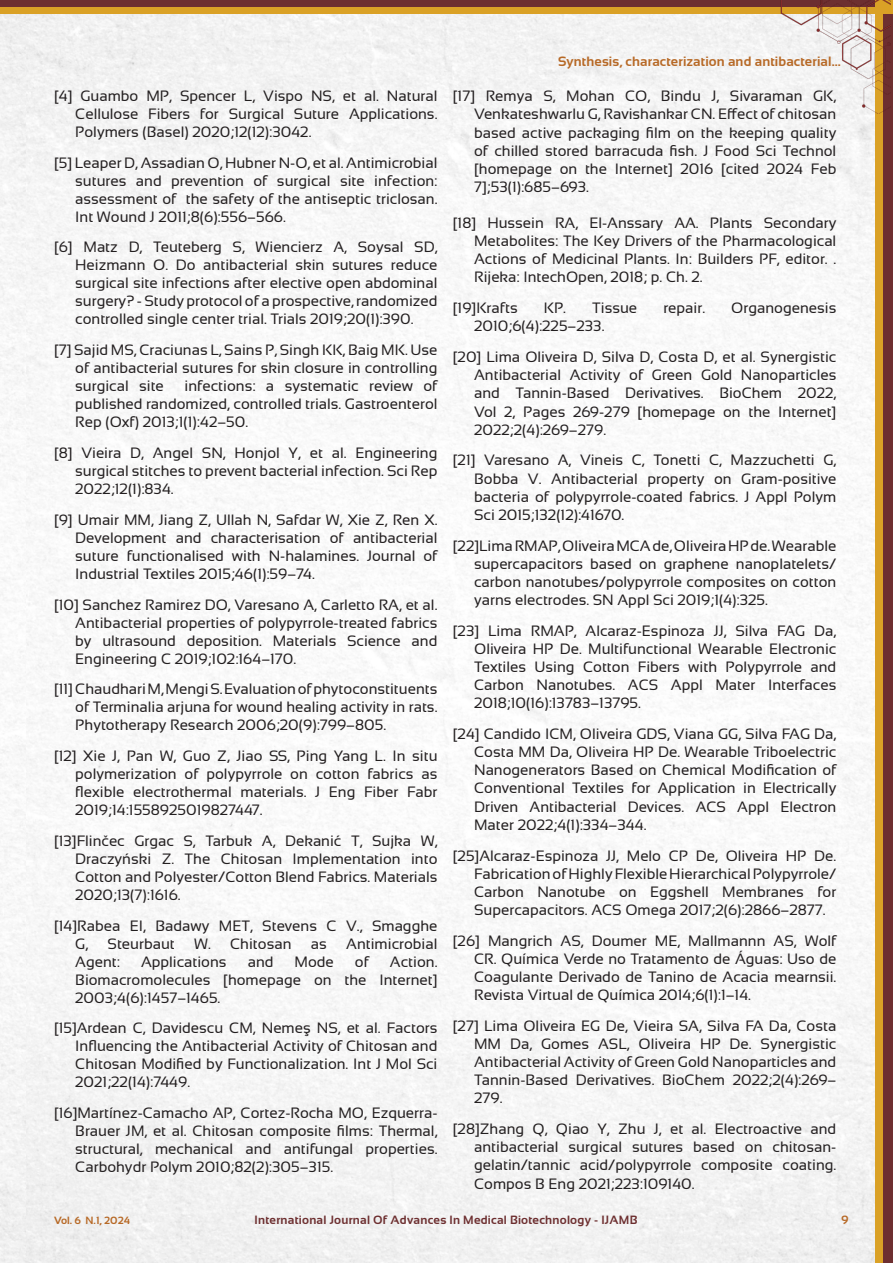
<style>
.page{position:relative;width:893px;height:1263px;background:#fff}
.page>*{position:absolute;margin:0;border:0;box-sizing:border-box;transform-origin:0 0}
.t1{font:15px/18.1px "Sansation";color:#231f20;text-align:justify}
.t2{font:700 13.5px "Sansation";letter-spacing:.01em;color:#b76926}
.t3{font:700 12px "Sansation";letter-spacing:.02em;color:#6d2f30}
.t4{font:700 12px "Sansation";color:#b76926}
.t5{font:700 10.5px "Sansation";color:#b76926}
</style>
<div class="page">
<img style="left:16px;top:14px;width:860px;height:1249px">
<div style="left:882px;top:0;width:11px;height:1263px;background:#6d2f30"></div>
<div style="left:876px;top:0;width:7px;height:1263px;background:#daa126"></div>
<div style="left:0;top:0;width:890px;height:9px;background:#6d2f30"></div>
<div style="left:0;top:7px;width:893px;height:7px;background:#daa126"></div>
<div style="left:876px;top:0;width:17px;height:8px;background:#daa126"></div>
<img style="left:725px;top:0;width:166px;height:114px">
<p class="t1" style="left:75px;top:87px;width:364px;text-indent:-21px">[4] Guambo MP, Spencer L, Vispo NS, et al. Natural Cellulose Fibers for Surgical Suture Applications.<br>Polymers (Basel) 2020;12(12):3042.</p>
<p class="t1" style="left:75px;top:153px;width:364px;text-indent:-21px">[5] Leaper D, Assadian O, Hubner N-O, et al. Antimicrobial sutures and prevention of surgical site infection: assessment of the safety of the antiseptic triclosan.<br>Int Wound J 2011;8(6):556–566.</p>
<p class="t1" style="left:75px;top:238px;width:364px;text-indent:-21px">[6] Matz D, Teuteberg S, Wiencierz A, Soysal SD, Heizmann O. Do antibacterial skin sutures reduce surgical site infections after elective open abdominal surgery? - Study protocol of a prospective, randomized controlled single center trial. Trials 2019;20(1):390.</p>
<p class="t1" style="left:75px;top:341px;width:364px;text-indent:-21px">[7] Sajid MS, Craciunas L, Sains P, Singh KK, Baig MK. Use of antibacterial sutures for skin closure in controlling surgical site</p>
<p class="t1" style="left:75px;top:377px;width:364px;text-indent:109px">infections: a systematic review of published randomized, controlled trials. Gastroenterol Rep (Oxf) 2013;1(1):42–50.</p>
<p class="t1" style="left:75px;top:444px;width:364px;text-indent:-21px">[8] Vieira D, Angel SN, Honjol Y, et al. Engineering surgical stitches to prevent bacterial infection. Sci Rep 2022;12(1):834.</p>
<p class="t1" style="left:75px;top:511px;width:364px;text-indent:-21px">[9] Umair MM, Jiang Z, Ullah N, Safdar W, Xie Z, Ren X.<br>Development and characterisation of antibacterial suture functionalised with N-halamines. Journal of Industrial Textiles 2015;46(1):59–74.</p>
<p class="t1" style="left:75px;top:595px;width:364px;text-indent:-21px">[10] Sanchez Ramirez DO, Varesano A, Carletto RA, et al.<br>Antibacterial properties of polypyrrole-treated fabrics by ultrasound deposition. Materials Science and Engineering C 2019;102:164–170.</p>
<p class="t1" style="left:75px;top:680px;width:364px;text-indent:-21px">[11]Chaudhari M, Mengi S. Evaluation of phytoconstituents of Terminalia arjuna for wound healing activity in rats.<br>Phytotherapy Research 2006;20(9):799–805.</p>
<p class="t1" style="left:75px;top:747px;width:364px;text-indent:-21px">[12] Xie J, Pan W, Guo Z, Jiao SS, Ping Yang L. In situ polymerization of polypyrrole on cotton fabrics as flexible electrothermal materials. J Eng Fiber Fabr 2019;14:1558925019827447.</p>
<p class="t1" style="left:75px;top:832px;width:364px;text-indent:-21px">[13]Flinčec Grgac S, Tarbuk A, Dekanić T, Sujka W, Draczyński Z. The Chitosan Implementation into Cotton and Polyester/Cotton Blend Fabrics. Materials 2020;13(7):1616.</p>
<p class="t1" style="left:75px;top:916px;width:364px;text-indent:-21px">[14]Rabea EI, Badawy MET, Stevens C V., Smagghe<br>G,</p>
<p class="t1" style="left:108px;top:934px;width:69px">Steurbaut</p>
<p class="t1" style="left:194px;top:934px;width:99px">W. Chitosan</p>
<p class="t1" style="left:311px;top:934px;width:18px">as</p>
<p class="t1" style="left:346px;top:934px;width:93px">Antimicrobial</p>
<p class="t1" style="left:75px;top:952px;width:46px">Agent:</p>
<p class="t1" style="left:141px;top:952px;width:87px">Applications</p>
<p class="t1" style="left:248px;top:952px;width:27px">and</p>
<p class="t1" style="left:295px;top:952px;width:41px">Mode</p>
<p class="t1" style="left:355px;top:952px;width:15px">of</p>
<p class="t1" style="left:75px;top:952px;width:364px;text-indent:315px">Action.<br>Biomacromolecules [homepage on the Internet] 2003;4(6):1457–1465.</p>
<p class="t1" style="left:75px;top:1019px;width:364px;text-indent:-21px">[15]Ardean C, Davidescu CM, Nemeş NS, et al. Factors Influencing the Antibacterial Activity of Chitosan and Chitosan Modified by Functionalization. Int J Mol Sci 2021;22(14):7449.</p>
<p class="t1" style="left:75px;top:1104px;width:364px;text-indent:-21px">[16]Martínez-Camacho AP, Cortez-Rocha MO, Ezquerra-Brauer JM, et al. Chitosan composite films: Thermal, structural, mechanical and antifungal properties.<br>Carbohydr Polym 2010;82(2):305–315.</p>
<p class="t2" style="left:558px;top:54px;width:284px">Synthesis, characterization and antibacterial...</p>
<p class="t1" style="left:474px;top:87px;width:364px;text-indent:-21px">[17] Remya S, Mohan CO, Bindu J, Sivaraman GK, Venkateshwarlu G, Ravishankar CN. Effect of chitosan based active packaging film on the keeping quality of chilled stored barracuda fish. J Food Sci Technol [homepage on the Internet] 2016 [cited 2024 Feb 7];53(1):685–693.</p>
<p class="t1" style="left:474px;top:214px;width:364px;text-indent:-21px">[18] Hussein RA, El-Anssary AA. Plants Secondary Metabolites: The Key Drivers of the Pharmacological Actions of Medicinal Plants. In: Builders PF, editor. .<br>Rijeka: IntechOpen, 2018; p. Ch. 2.</p>
<p class="t1" style="left:453px;top:299px;width:66px">[19]Krafts</p>
<p class="t1" style="left:544px;top:299px;width:95px">KP. Tissue</p>
<p class="t1" style="left:663px;top:299px;width:43px">repair.</p>
<p class="t1" style="left:731px;top:299px;width:107px">Organogenesis</p>
<p class="t1" style="left:474px;top:317px;width:132px">2010;6(4):225–233.</p>
<p class="t1" style="left:474px;top:348px;width:364px;text-indent:-21px">[20] Lima Oliveira D, Silva D, Costa D, et al. Synergistic Antibacterial Activity of Green Gold Nanoparticles and Tannin-Based Derivatives. BioChem 2022, Vol 2, Pages 269-279 [homepage on the Internet] 2022;2(4):269–279.</p>
<p class="t1" style="left:474px;top:451px;width:364px;text-indent:-21px">[21] Varesano A, Vineis C, Tonetti C, Mazzuchetti G, Bobba V. Antibacterial property on Gram-positive bacteria of polypyrrole-coated fabrics. J Appl Polym Sci 2015;132(12):41670.</p>
<p class="t1" style="left:474px;top:536px;width:364px;text-indent:-21px">[22]Lima RMAP, Oliveira MCA de, Oliveira HP de. Wearable supercapacitors based on graphene nanoplatelets/ carbon nanotubes/polypyrrole composites on cotton yarns electrodes. SN Appl Sci 2019;1(4):325.</p>
<p class="t1" style="left:474px;top:621px;width:364px;text-indent:-21px">[23] Lima RMAP, Alcaraz-Espinoza JJ, Silva FAG Da, Oliveira HP De. Multifunctional Wearable Electronic Textiles Using Cotton Fibers with Polypyrrole and Carbon Nanotubes. ACS Appl Mater Interfaces 2018;10(16):13783–13795.</p>
<p class="t1" style="left:474px;top:725px;width:364px;text-indent:-21px">[24] Candido ICM, Oliveira GDS, Viana GG, Silva FAG Da, Costa MM Da, Oliveira HP De. Wearable Triboelectric Nanogenerators Based on Chemical Modification of Conventional Textiles for Application in Electrically Driven Antibacterial Devices. ACS Appl Electron Mater 2022;4(1):334–344.</p>
<p class="t1" style="left:474px;top:846px;width:364px;text-indent:-21px">[25]Alcaraz-Espinoza JJ, Melo CP De, Oliveira HP De.<br>Fabrication of Highly Flexible Hierarchical Polypyrrole/ Carbon Nanotube on Eggshell Membranes for Supercapacitors. ACS Omega 2017;2(6):2866–2877.</p>
<p class="t1" style="left:474px;top:931px;width:364px;text-indent:-21px">[26] Mangrich AS, Doumer ME, Mallmannn AS, Wolf CR. Química Verde no Tratamento de Águas: Uso de Coagulante Derivado de Tanino de Acacia mearnsii.<br>Revista Virtual de Química 2014;6(1):1–14.</p>
<p class="t1" style="left:474px;top:1016px;width:364px;text-indent:-21px">[27] Lima Oliveira EG De, Vieira SA, Silva FA Da, Costa MM Da, Gomes ASL, Oliveira HP De. Synergistic Antibacterial Activity of Green Gold Nanoparticles and Tannin-Based Derivatives. BioChem 2022;2(4):269– 279.</p>
<p class="t1" style="left:474px;top:1120px;width:364px;text-indent:-21px">[28]Zhang Q, Qiao Y, Zhu J, et al. Electroactive and antibacterial surgical sutures based on chitosan&shy;gelatin/tannic acid/polypyrrole composite coating.<br>Compos B Eng 2021;223:109140.</p>
<p class="t5" style="left:54px;top:1214px;width:78px">Vol. 6 N.1, 2024</p>
<p class="t3" style="left:255px;top:1213px;width:384px">International Journal Of Advances In Medical Biotechnology - IJAMB</p>
<p class="t4" style="left:841px;top:1213px;width:9px">9</p>
</div>
